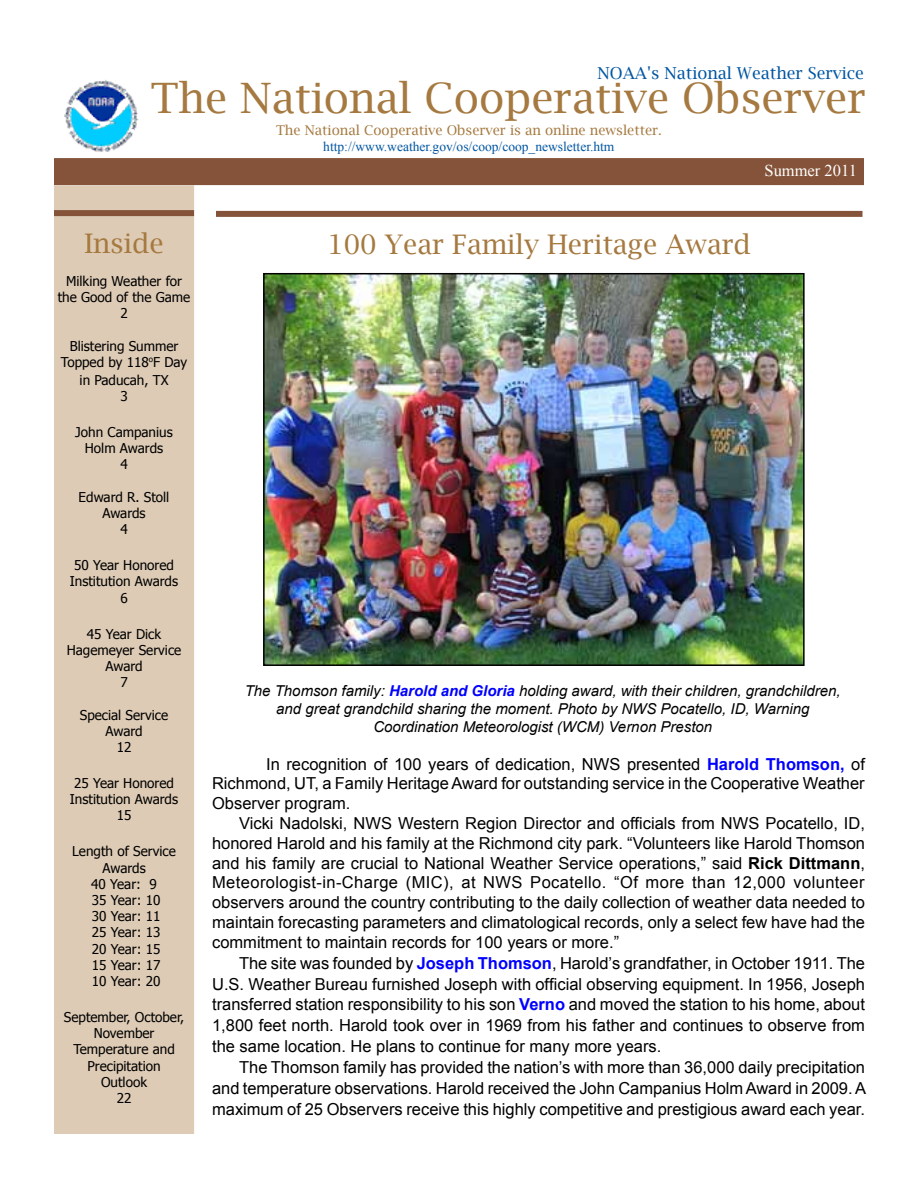
<style>
.page{position:relative;width:918px;height:1188px;background:#fff}
.page>*{position:absolute;margin:0;border:0;box-sizing:border-box;transform-origin:0 0}
.t1{font:42px "Lucida Bright";color:#a5793f}
.t2{font:27px "Lucida Bright";color:#a5793f}
.t3{font:16.5px/19.8px "Arial";color:#000;text-align:justify}
.t4{font:16.5px "Lucida Bright";color:#0055a1}
.t5{font:16.5px "Times New Roman";color:#fff}
.t6{font:italic 15px/18px "Arial";color:#000;text-align:center}
.t7{font:13.5px/16.2px "Tahoma";color:#000;text-align:center}
.t8{font:13.5px "Lucida Bright";color:#a5793f}
.t9{font:13.5px "Times New Roman";color:#0055a1}
.s1{font-weight:700;color:#00f}
.s2{font-weight:700}
</style>
<div class="page">
<div style="left:54px;top:185px;width:140px;height:949px;background:#ddcbb5"></div>
<div style="left:54px;top:158px;width:810px;height:27px;background:#845339;border:2px solid #845339"></div>
<img style="left:64px;top:80px;width:75px;height:72px">
<div style="left:54px;top:210px;width:140px;height:6px;background:#845339"></div>
<img style="left:266px;top:276px;width:536px;height:387px">
<div style="left:263px;top:273px;width:542px;height:393px;border:2px solid #000"></div>
<div style="left:216px;top:211px;width:646px;height:6px;background:#845339"></div>
<p class="t4" style="left:597px;top:64px;width:268px">NOAA's National Weather Service</p>
<h1 class="t1" style="left:151px;top:74px;width:717px">The National Cooperative Observer</h1>
<p class="t8" style="left:276px;top:122px;width:387px">The National Cooperative Observer is an online newsletter.</p>
<p class="t9" style="left:323px;top:138px;width:293px">http://www.weather.gov/os/coop/coop_newsletter.htm</p>
<p class="t5" style="left:765px;top:159px;width:94px">Summer 2011</p>
<h2 class="t2" style="left:84px;top:228px;width:81px">Inside</h2>
<p class="t7" style="left:58px;top:272px;width:134px">Milking Weather for the Good of the Game<br>2</p>
<p class="t7" style="left:61px;top:337px;width:128px">Blistering Summer<br>Topped by 118<sup>o</sup>F Day</p>
<p class="t7" style="left:80px;top:371px;width:90px">in Paducah, TX<br>3</p>
<p class="t7" style="left:75px;top:423px;width:99px">John Campanius<br>Holm Awards<br>4</p>
<p class="t7" style="left:79px;top:488px;width:92px">Edward R. Stoll<br>Awards<br>4</p>
<p class="t7" style="left:70px;top:556px;width:110px">50 Year Honored<br>Institution Awards<br>6</p>
<p class="t7" style="left:67px;top:625px;width:116px">45 Year Dick<br>Hagemeyer Service<br>Award<br>7</p>
<p class="t7" style="left:80px;top:706px;width:90px">Special Service<br>Award<br>12</p>
<p class="t7" style="left:70px;top:774px;width:110px">25 Year Honored<br>Institution Awards<br>15</p>
<p class="t7" style="left:72px;top:843px;width:105px">Length of Service<br>Awards<br>40 Year: 9<br>35 Year: 10<br>30 Year: 11<br>25 Year: 13<br>20 Year: 15<br>15 Year: 17<br>10 Year: 20</p>
<p class="t7" style="left:64px;top:1008px;width:122px">September, October,<br>November<br>Temperature and<br>Precipitation<br>Outlook<br>22</p>
<h2 class="t2" style="left:327px;top:229px;width:425px">100 Year Family Heritage Award</h2>
<p class="t6" style="left:245px;top:682px;width:598px">The Thomson family: <span class="s1">Harold and Gloria</span> holding award, with their children, grandchildren, and great grandchild sharing the moment. Photo by NWS Pocatello, ID, Warning<br>Coordination Meteorologist (WCM) Vernon Preston</p>
<p class="t3" style="left:212px;top:754px;width:654px;text-indent:54px">In recognition of 100 years of dedication, NWS presented <span class="s1">Harold Thomson,</span> of Richmond, UT, a Family Heritage Award for outstanding service in the Cooperative Weather Observer program.</p>
<p class="t3" style="left:212px;top:813px;width:654px;text-indent:27px">Vicki Nadolski, NWS Western Region Director and officials from NWS Pocatello, ID, honored Harold and his family at the Richmond city park. “Volunteers like Harold Thomson and his family are crucial to National Weather Service operations,” said <span class="s2">Rick Dittmann</span>, Meteorologist-in-Charge (MIC), at NWS Pocatello. “Of more than 12,000 volunteer observers around the country contributing to the daily collection of weather data needed to maintain forecasting parameters and climatological records, only a select few have had the commitment to maintain records for 100 years or more.”</p>
<p class="t3" style="left:212px;top:953px;width:655px;line-height:20.9px;text-indent:27px">The site was founded by <span class="s1">Joseph Thomson</span>, Harold’s grandfather, in October 1911. The U.S. Weather Bureau furnished Joseph with official observing equipment. In 1956, Joseph transferred station responsibility to his son <span class="s1">Verno</span> and moved the station to his home, about 1,800 feet north. Harold took over in 1969 from his father and continues to observe from the same location. He plans to continue for many more years.</p>
<p class="t3" style="left:212px;top:1057px;width:656px;line-height:20.9px;text-indent:27px">The Thomson family has provided the nation’s with more than 36,000 daily precipitation and temperature observations. Harold received the John Campanius Holm Award in 2009. A maximum of 25 Observers receive this highly competitive and prestigious award each year.</p>
</div>
